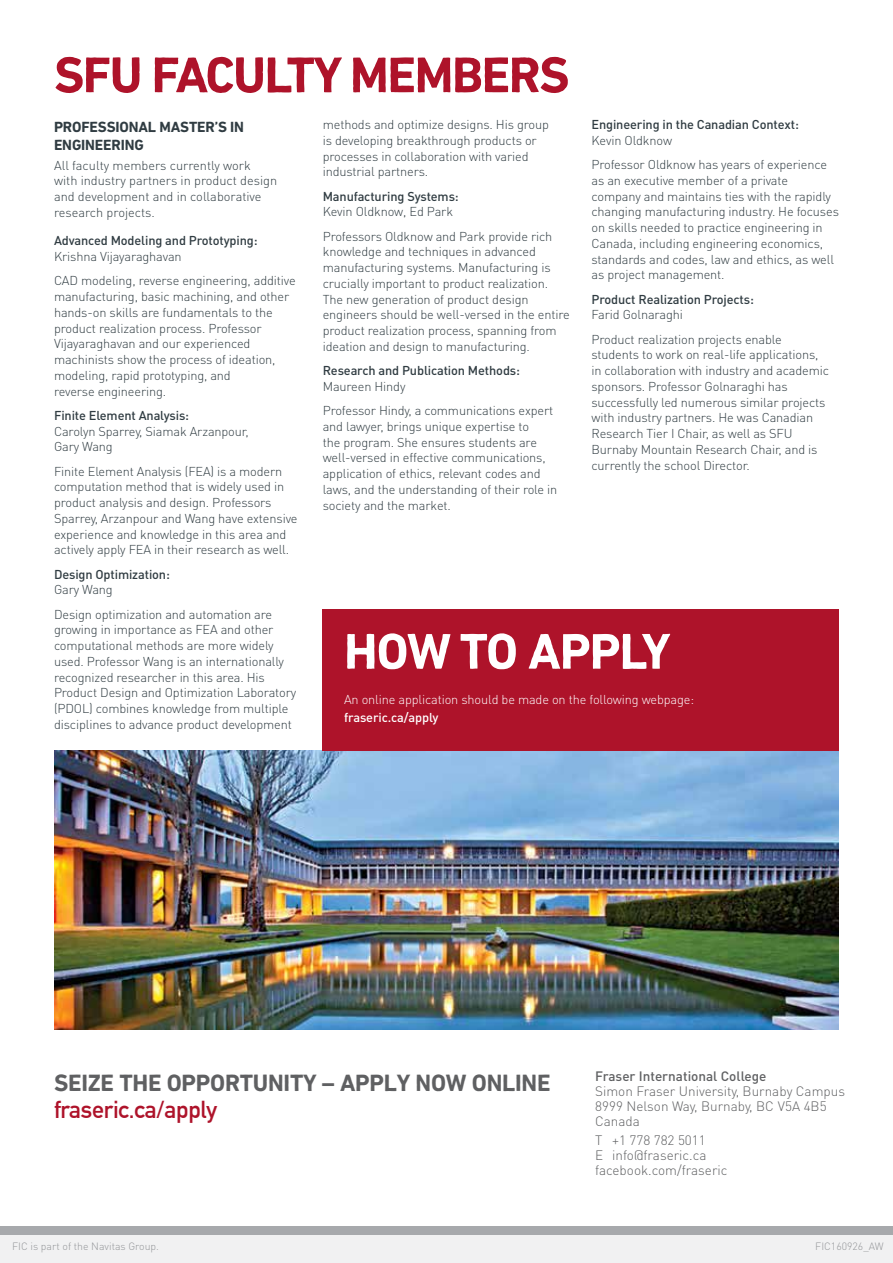
<style>
.page{position:relative;width:893px;height:1263px;background:#fff}
.page>*{position:absolute;margin:0;border:0;box-sizing:border-box;transform-origin:0 0}
.t1{font:700 51px "DIN Rough";letter-spacing:-.03em;color:#ae132a}
.t2{font:700 51px "DIN Rough";letter-spacing:-.02em;color:#fff}
.t3{font:700 24px "DIN Rough";letter-spacing:-.01em;color:#5f6062}
.t4{font:700 24px "DIN Alternate";letter-spacing:-.01em;color:#ae132a}
.t5{font:700 15px/18px "DIN Rough";letter-spacing:-.01em;color:#303c42}
.t6{font:300 13.5px/15px "DIN Pro";color:#5f6062}
.t7{font:500 13.5px "DIN Pro";color:#5f6062}
.t8{font:300 12.75px/15.8px "DIN Pro";letter-spacing:-.01em;color:#303c42}
.t9{font:500 12.75px "DIN Pro";letter-spacing:-.01em;color:#303c42}
.t10{font:300 12.75px "DIN Pro";letter-spacing:-.01em;color:#fff}
.t11{font:500 12.75px "DIN Pro";letter-spacing:-.01em;color:#fff}
.t12{font:300 10.5px "DIN Pro";color:#939598}
</style>
<div class="page">
<div style="left:0;top:1234px;width:893px;height:29px;background:#f1f1f2"></div>
<div style="left:0;top:1226px;width:893px;height:8px;background:#a7a9ac"></div>
<img style="left:54px;top:750px;width:785px;height:279px">
<div style="left:323px;top:609px;width:516px;height:141px;background:#ae132a"></div>
<h1 class="t1" style="left:54px;top:45px;width:517px">SFU FACULTY MEMBERS</h1>
<p class="t5" style="left:54px;top:117px;width:192px">PROFESSIONAL MASTER’S IN<br>ENGINEERING</p>
<p class="t8" style="left:54px;top:157px;width:225px">All faculty members currently work with industry partners in product design and development and in collaborative research projects.</p>
<p class="t9" style="left:54px;top:232px;width:205px">Advanced Modeling and Prototyping:</p>
<p class="t8" style="left:54px;top:244px;width:243px;line-height:24.3px">Krishna Vijayaraghavan<br>CAD modeling, reverse engineering, additive</p>
<p class="t8" style="left:54px;top:288px;width:237px">manufacturing, basic machining, and other hands-on skills are fundamentals to the product realization process. Professor Vijayaraghavan and our experienced machinists show the process of ideation, modeling, rapid prototyping, and<br>reverse engineering.</p>
<p class="t9" style="left:54px;top:406px;width:137px">Finite Element Analysis:</p>
<p class="t8" style="left:54px;top:422px;width:196px">Carolyn Sparrey, Siamak Arzanpour,<br>Gary Wang</p>
<p class="t8" style="left:54px;top:462px;width:245px">Finite Element Analysis (FEA) is a modern computation method that is widely used in product analysis and design. Professors Sparrey, Arzanpour and Wang have extensive experience and knowledge in this area and actively apply FEA in their research as well.</p>
<p class="t9" style="left:54px;top:565px;width:117px">Design Optimization:</p>
<p class="t8" style="left:54px;top:577px;width:220px;line-height:24.3px">Gary Wang<br>Design optimization and automation are</p>
<p class="t8" style="left:54px;top:621px;width:244px">growing in importance as FEA and other computational methods are more widely used. Professor Wang is an internationally recognized researcher in this area. His Product Design and Optimization Laboratory (PDOL) combines knowledge from multiple disciplines to advance product development</p>
<p class="t9" style="left:591px;top:116px;width:209px">Engineering in the Canadian Context:</p>
<p class="t8" style="left:591px;top:128px;width:237px;line-height:24.3px">Kevin Oldknow<br>Professor Oldknow has years of experience</p>
<p class="t8" style="left:591px;top:172px;width:249px">as an executive member of a private company and maintains ties with the rapidly changing manufacturing industry. He focuses on skills needed to practice engineering in Canada, including engineering economics, standards and codes, law and ethics, as well as project management.</p>
<p class="t9" style="left:591px;top:290px;width:164px">Product Realization Projects:</p>
<p class="t8" style="left:591px;top:302px;width:192px;line-height:24.3px">Farid Golnaraghi<br>Product realization projects enable</p>
<p class="t8" style="left:591px;top:346px;width:239px">students to work on real-life applications, in collaboration with industry and academic sponsors. Professor Golnaraghi has successfully led numerous similar projects with industry partners. He was Canadian Research Tier I Chair, as well as SFU Burnaby Mountain Research Chair, and is currently the school Director.</p>
<p class="t8" style="left:323px;top:116px;width:228px">methods and optimize designs. His group is developing breakthrough products or processes in collaboration with varied industrial partners.</p>
<p class="t9" style="left:323px;top:187px;width:138px">Manufacturing Systems:</p>
<p class="t8" style="left:323px;top:199px;width:231px;line-height:24.3px">Kevin Oldknow, Ed Park<br>Professors Oldknow and Park provide rich</p>
<p class="t8" style="left:323px;top:243px;width:249px">knowledge and techniques in advanced manufacturing systems. Manufacturing is crucially important to product realization.<br>The new generation of product design engineers should be well-versed in the entire product realization process, spanning from ideation and design to manufacturing.</p>
<p class="t9" style="left:323px;top:362px;width:199px">Research and Publication Methods:</p>
<p class="t8" style="left:323px;top:374px;width:232px;line-height:24.3px">Maureen Hindy<br>Professor Hindy, a communications expert</p>
<p class="t8" style="left:323px;top:418px;width:236px">and lawyer, brings unique expertise to<br>the program. She ensures students are well-versed in effective communications, application of ethics, relevant codes and laws, and the understanding of their role in society and the market.</p>
<h1 class="t2" style="left:344px;top:621px;width:328px">HOW TO APPLY</h1>
<p class="t10" style="left:344px;top:690px;width:352px">An online application should be made on the following webpage:</p>
<p class="t11" style="left:344px;top:708px;width:96px">fraseric.ca/apply</p>
<h2 class="t3" style="left:54px;top:1069px;width:498px">SEIZE THE OPPORTUNITY – APPLY NOW ONLINE</h2>
<h2 class="t4" style="left:54px;top:1092px;width:165px">fraseric.ca/apply</h2>
<p class="t7" style="left:595px;top:1067px;width:173px">Fraser International College</p>
<p class="t6" style="left:595px;top:1083px;width:251px">Simon Fraser University, Burnaby Campus<br>8999 Nelson Way, Burnaby, BC V5A 4B5<br>Canada</p>
<p class="t6" style="left:595px;top:1132px;width:134px">T +1 778 782 5011<br>E info@fraseric.ca facebook.com/fraseric</p>
<p class="t12" style="left:12px;top:1239px;width:148px">FIC is part of the Navitas Group.</p>
<p class="t12" style="left:815px;top:1239px;width:70px">FIC160926_AW</p>
</div>
